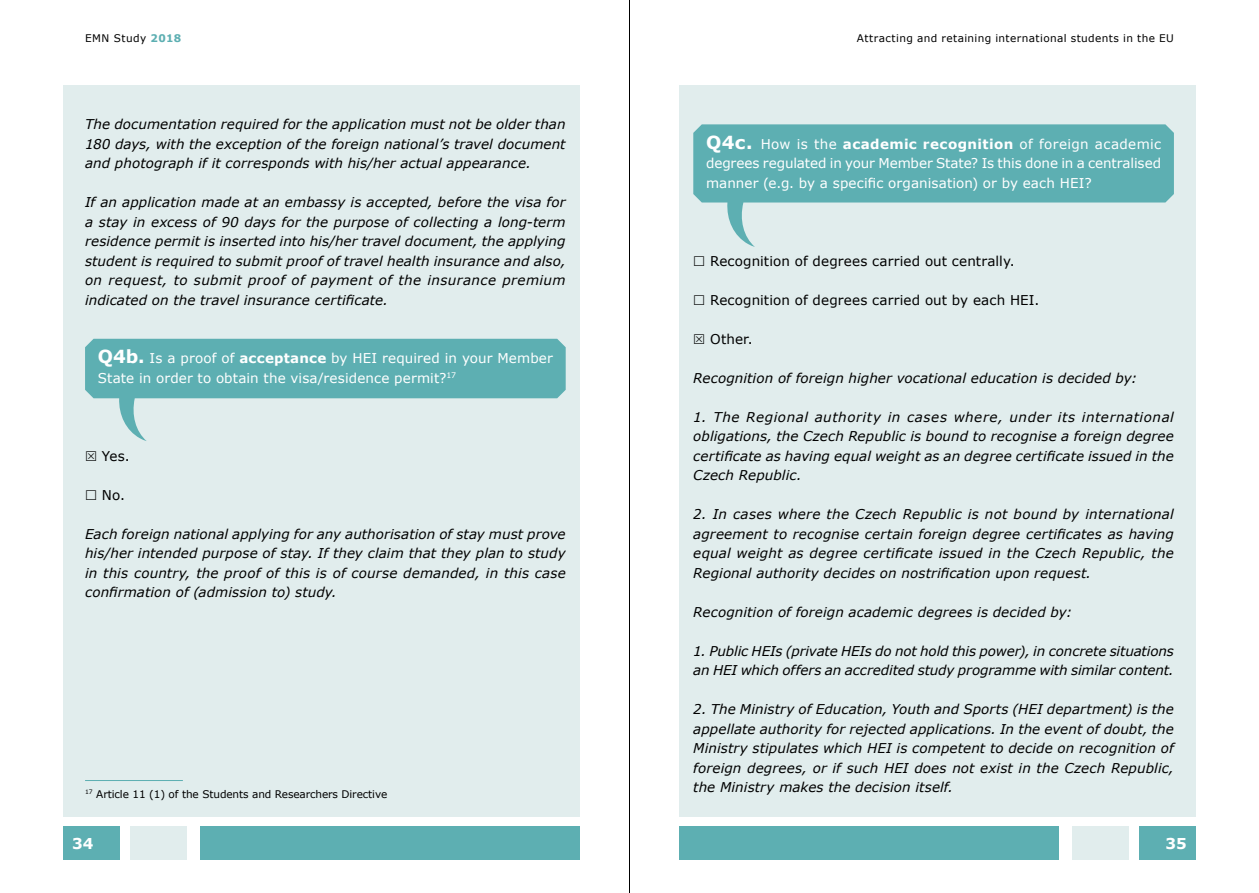
<style>
.page{position:relative;width:1259px;height:893px;background:#fff}
.page>*{position:absolute;margin:0;border:0;box-sizing:border-box;transform-origin:0 0}
.t1{font:700 15px "Verdana";color:#fff}
.t2{font:italic 13.5px/19.5px "Verdana";letter-spacing:.005em;color:#000;text-align:justify}
.t3{font:13.5px/19.5px "Verdana";letter-spacing:.005em;color:#fff}
.t4{font:13.5px "Verdana";letter-spacing:.01em;color:#000}
.t5{font:10.5px "Verdana";letter-spacing:.03em;color:#000}
.t6{font:10.5px "Verdana";letter-spacing:-.01em;color:#000}
.t7{font:6.15px "Verdana";color:#000}
.s1{font-weight:700;color:#5dafb2}
.s2{font-weight:700;font-size:18px}
.s3{font-weight:700}
</style>
<div class="page">
<div style="left:64px;top:85px;width:516px;height:731px;background:#e1eded"></div>
<div style="left:679px;top:85px;width:516px;height:731px;background:#e1eded"></div>
<hr style="left:629px;top:0;width:1px;height:893px;background:#000">
<div style="left:64px;top:826px;width:56px;height:34px;background:#5dafb2"></div>
<div style="left:130px;top:826px;width:57px;height:34px;background:#e1eded"></div>
<div style="left:200px;top:826px;width:380px;height:34px;background:#5dafb2"></div>
<div style="left:1139px;top:826px;width:56px;height:34px;background:#5dafb2"></div>
<div style="left:1072px;top:826px;width:56px;height:34px;background:#e1eded"></div>
<div style="left:679px;top:826px;width:380px;height:34px;background:#5dafb2"></div>
<svg style="left:85px;top:339px;width:481px;height:102px;fill:#5dafb2"></svg>
<svg style="left:693px;top:124px;width:481px;height:123px;fill:#5dafb2"></svg>
<hr style="left:85px;top:780px;width:98px;height:1px;background:#5dafb2">
<p class="t5" style="left:85px;top:31px;width:98px">EMN Study <span class="s1">2018</span></p>
<p class="t5" style="left:857px;top:31px;width:318px">Attracting and retaining international students in the EU</p>
<p class="t2" style="left:85px;top:114px;width:482px">The documentation required for the application must not be older than 180 days, with the exception of the foreign national’s travel document and photograph if it corresponds with his/her actual appearance.</p>
<p class="t2" style="left:85px;top:192px;width:482px">If an application made at an embassy is accepted, before the visa for a stay in excess of 90 days for the purpose of collecting a long-term residence permit is inserted into his/her travel document, the applying student is required to submit proof of travel health insurance and also, on request, to submit proof of payment of the insurance premium indicated on the travel insurance certificate.</p>
<p class="t3" style="left:98px;top:348px;width:456px"><span class="s2">Q4b.</span> Is a proof of <span class="s3">acceptance</span> by HEI required in your Member<br>State in order to obtain the visa/residence permit?<sup>17</sup></p>
<p class="t4" style="left:102px;top:447px;width:29px">Yes.</p>
<p class="t4" style="left:102px;top:486px;width:25px">No.</p>
<p class="t2" style="left:85px;top:524px;width:482px">Each foreign national applying for any authorisation of stay must prove his/her intended purpose of stay. If they claim that they plan to study in this country, the proof of this is of course demanded, in this case confirmation of (admission to) study.</p>
<p class="t3" style="left:706px;top:134px;width:456px;text-align:justify"><span class="s2">Q4c.</span> How is the <span class="s3">academic recognition</span> of foreign academic degrees regulated in your Member State? Is this done in a centralised manner (e.g. by a specific organisation) or by each HEI?</p>
<p class="t4" style="left:710px;top:252px;width:306px">Recognition of degrees carried out centrally.</p>
<p class="t4" style="left:710px;top:291px;width:331px">Recognition of degrees carried out by each HEI.</p>
<p class="t4" style="left:710px;top:330px;width:44px">Other.</p>
<p class="t2" style="left:693px;top:368px;width:445px">Recognition of foreign higher vocational education is decided by:</p>
<p class="t2" style="left:693px;top:407px;width:482px">1. The Regional authority in cases where, under its international obligations, the Czech Republic is bound to recognise a foreign degree certificate as having equal weight as an degree certificate issued in the Czech Republic.</p>
<p class="t2" style="left:693px;top:504px;width:482px">2. In cases where the Czech Republic is not bound by international agreement to recognise certain foreign degree certificates as having equal weight as degree certificate issued in the Czech Republic, the Regional authority decides on nostrification upon request.</p>
<p class="t2" style="left:693px;top:602px;width:380px">Recognition of foreign academic degrees is decided by:</p>
<p class="t2" style="left:693px;top:641px;width:482px">1. Public HEIs (private HEIs do not hold this power), in concrete situations an HEI which offers an accredited study programme with similar content.</p>
<p class="t2" style="left:693px;top:699px;width:482px">2. The Ministry of Education, Youth and Sports (HEI department) is the appellate authority for rejected applications. In the event of doubt, the Ministry stipulates which HEI is competent to decide on recognition of foreign degrees, or if such HEI does not exist in the Czech Republic,</p>
<p class="t7" style="left:85px;top:788px;width:9px">17</p>
<p class="t2" style="left:693px;top:777px;width:261px">the Ministry makes the decision itself.</p>
<p class="t6" style="left:96px;top:787px;width:292px">Article 11 (1) of the Students and Researchers Directive</p>
<p class="t1" style="left:72px;top:834px;width:23px">34</p>
<p class="t1" style="left:1165px;top:834px;width:23px">35</p>
</div>
